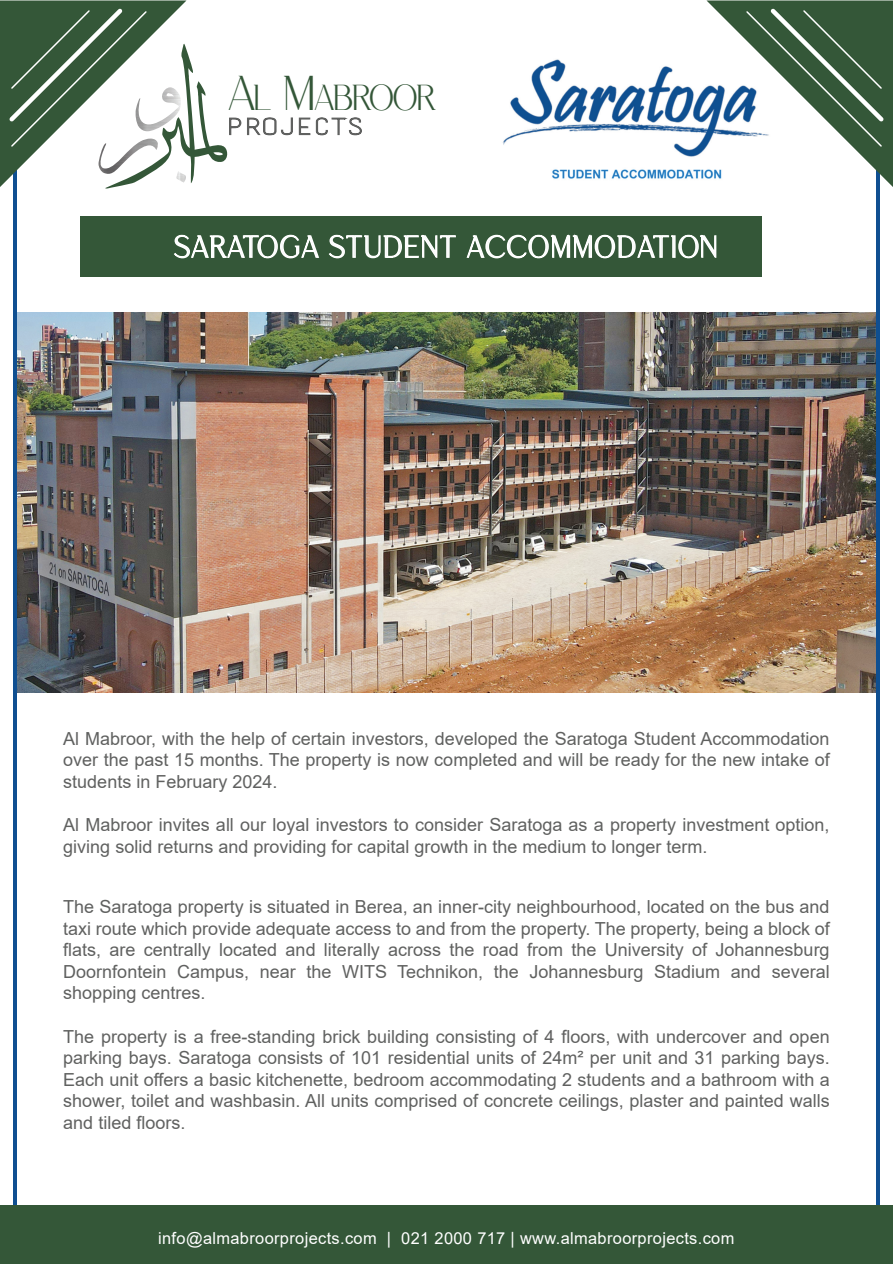
<style>
.page{position:relative;width:893px;height:1264px;background:#fff}
.page>*{position:absolute;margin:0;border:0;box-sizing:border-box;transform-origin:0 0}
.t1{font:36px "Saudagar";letter-spacing:-.05em;color:#345738}
.t2{font:30px "Saudagar";letter-spacing:.05em;color:#fff}
.t3{font:18px/21.6px "Arial";color:#606160;text-align:justify}
.t4{font:16.5px "Arial";letter-spacing:.02em;color:#fff}
.s1{font-size:48.6px}
</style>
<div class="page">
<img style="left:17px;top:313px;width:859px;height:379px">
<div style="left:80px;top:217px;width:681px;height:60px;background:#345738"></div>
<img style="left:502px;top:59px;width:204px;height:120px">
<hr style="left:876px;top:166px;width:4px;height:1049px;background:#0f4f91">
<hr style="left:13px;top:166px;width:4px;height:1049px;background:#0f4f91">
<div style="left:0;top:1205px;width:893px;height:58px;background:#345738"></div>
<svg style="left:706px;top:0;width:187px;height:187px"></svg>
<svg style="left:0;top:0;width:362px;height:189px"></svg>
<svg style="left:174px;top:234px;width:145px;height:25px"></svg>
<svg style="left:328px;top:234px;width:128px;height:25px"></svg>
<svg style="left:466px;top:234px;width:251px;height:25px"></svg>
<h1 class="t1" style="left:229px;top:81px;width:209px"><span class="s1">A</span>L <span class="s1">M</span>ABROOR</h1>
<h2 class="t2" style="left:175px;top:233px;width:545px">SARATOGA STUDENT ACCOMMODATION</h2>
<p class="t3" style="left:63px;top:727px;width:768px">Al Mabroor, with the help of certain investors, developed the Saratoga Student Accommodation over the past 15 months. The property is now completed and will be ready for the new intake of students in February 2024.</p>
<p class="t3" style="left:63px;top:814px;width:768px">Al Mabroor invites all our loyal investors to consider Saratoga as a property investment option, giving solid returns and providing for capital growth in the medium to longer term.</p>
<p class="t3" style="left:63px;top:895px;width:768px">The Saratoga property is situated in Berea, an inner-city neighbourhood, located on the bus and taxi route which provide adequate access to and from the property. The property, being a block of flats, are centrally located and literally across the road from the University of Johannesburg Doornfontein Campus, near the WITS Technikon, the Johannesburg Stadium and several shopping centres.</p>
<p class="t3" style="left:63px;top:1025px;width:768px">The property is a free-standing brick building consisting of 4 floors, with undercover and open parking bays. Saratoga consists of 101 residential units of 24m² per unit and 31 parking bays.<br>Each unit offers a basic kitchenette, bedroom accommodating 2 students and a bathroom with a shower, toilet and washbasin. All units comprised of concrete ceilings, plaster and painted walls and tiled floors.</p>
<p class="t4" style="left:158px;top:1226px;width:578px">info@almabroorprojects.com | 021 2000 717 | www.almabroorprojects.com</p>
</div>
